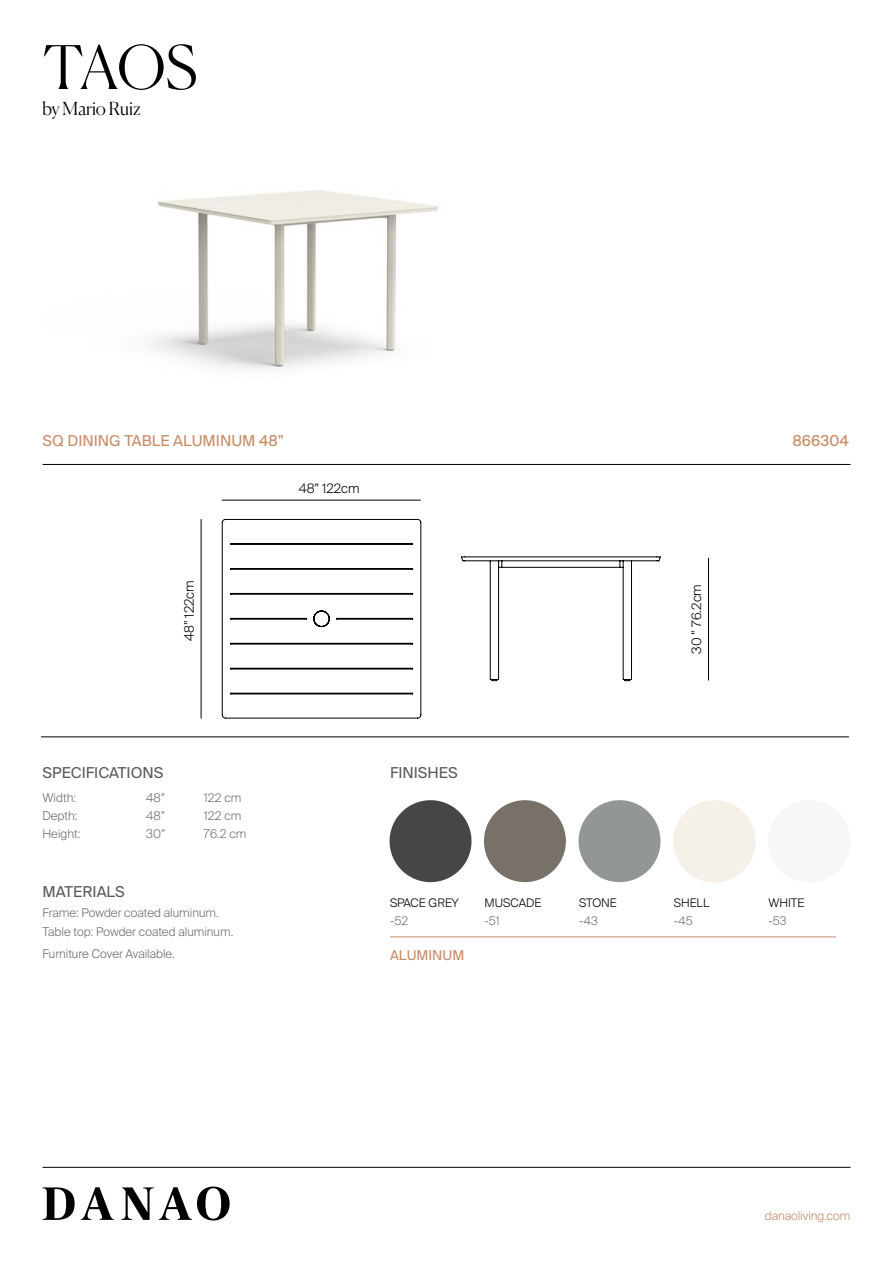
<style>
.page{position:relative;width:893px;height:1263px;background:#fff}
.page>*{position:absolute;margin:0;border:0;box-sizing:border-box;transform-origin:0 0}
.t1{font:300 60px "Canela";color:#000}
.t2{font:300 18px "Canela";letter-spacing:-.005em;color:#000}
.t3{font:15px "Suisse Intl";color:#58595b}
.t4{font:15px "Suisse Intl";color:#c88b66}
.t5{font:13.5px "Suisse Intl";color:#c88b66}
.t6{font:300 13.05px "Suisse Intl";color:#000}
.t7{font:300 12px/19.2px "Suisse Intl";color:#6d6e71}
.t8{font:300 12px "Suisse Intl";color:#c88b66}
.t9{font:300 11.85px "Suisse Intl";color:#000}
.t10{font:300 11.85px "Suisse Intl";color:#6d6e71}
</style>
<div class="page">
<svg style="left:43px;top:1187px;width:32px;height:33px"></svg>
<svg style="left:81px;top:1187px;width:33px;height:33px"></svg>
<svg style="left:121px;top:1186px;width:109px;height:34px"></svg>
<hr style="left:43px;top:1167px;width:807px;height:1px;background:#000">
<img style="left:43px;top:190px;width:508px;height:274px">
<hr style="left:43px;top:464px;width:807px;height:1px;background:#000">
<hr style="left:41px;top:736px;width:808px;height:1px;background:#000">
<hr style="left:390px;top:936px;width:446px;height:1px;background:#c88b66">
<div style="left:673px;top:800px;width:83px;height:82px;background:#f5f0e8;border-radius:50%"></div>
<div style="left:768px;top:800px;width:82px;height:82px;background:#f7f7f6;border-radius:50%"></div>
<div style="left:579px;top:800px;width:81px;height:82px;background:#929695;border-radius:50%"></div>
<div style="left:484px;top:800px;width:82px;height:82px;background:#787169;border-radius:50%"></div>
<div style="left:390px;top:800px;width:81px;height:82px;background:#464647;border-radius:50%"></div>
<hr style="left:708px;top:558px;width:1px;height:122px;background:#000">
<hr style="left:201px;top:519px;width:1px;height:199px;background:#000">
<hr style="left:222px;top:500px;width:198px;height:1px;background:#000">
<svg style="left:221px;top:519px;width:440px;height:200px"></svg>
<h1 class="t1" style="left:43px;top:20px;width:156px">taos</h1>
<h2 class="t2" style="left:43px;top:94px;width:100px">by Mario Ruiz</h2>
<p class="t4" style="left:43px;top:432px;width:243px">SQ DINING TABLE ALUMINUM 48”</p>
<p class="t4" style="left:792px;top:432px;width:58px">866304</p>
<p class="t6" style="left:182px;top:641px;width:62px;rotate:-90deg">48” 122cm</p>
<p class="t6" style="left:299px;top:481px;width:62px">48” 122cm</p>
<p class="t3" style="left:43px;top:764px;width:122px">SPECI FICATIONS</p>
<p class="t3" style="left:390px;top:764px;width:69px">FINISHES</p>
<p class="t7" style="left:43px;top:788px;width:35px">Width:</p>
<p class="t7" style="left:146px;top:788px;width:20px">48”</p>
<p class="t7" style="left:204px;top:788px;width:39px">122 cm</p>
<p class="t7" style="left:43px;top:806px;width:36px">Depth:</p>
<p class="t7" style="left:146px;top:806px;width:20px">48”</p>
<p class="t7" style="left:204px;top:806px;width:39px">122 cm</p>
<p class="t7" style="left:43px;top:824px;width:39px">Height:</p>
<p class="t7" style="left:146px;top:824px;width:21px">30”</p>
<p class="t7" style="left:204px;top:824px;width:44px">76.2 cm</p>
<p class="t3" style="left:43px;top:883px;width:11px">MATE</p>
<p class="t3" style="left:82px;top:883px;width:44px">RIALS</p>
<p class="t7" style="left:43px;top:903px;width:192px">Frame: Powder coated aluminum.<br>Table top: Powder coated aluminum.</p>
<p class="t7" style="left:43px;top:944px;width:134px">Furniture Cover Available.</p>
<p class="t9" style="left:390px;top:896px;width:70px">sPace Grey</p>
<p class="t10" style="left:390px;top:914px;width:20px">-52</p>
<p class="t5" style="left:390px;top:947px;width:76px">ALUMINUM</p>
<p class="t9" style="left:485px;top:896px;width:58px">Muscade</p>
<p class="t10" style="left:485px;top:914px;width:17px">-51</p>
<p class="t9" style="left:579px;top:896px;width:39px">stone</p>
<p class="t10" style="left:579px;top:914px;width:20px">-43</p>
<p class="t6" style="left:689px;top:653px;width:70px;rotate:-90deg">30 ” 76.2cm</p>
<p class="t9" style="left:674px;top:896px;width:37px">sh ell</p>
<p class="t10" style="left:674px;top:914px;width:20px">-45</p>
<p class="t9" style="left:768px;top:896px;width:30px">WHITE</p>
<p class="t10" style="left:768px;top:914px;width:20px">-53</p>
<p class="t8" style="left:765px;top:1209px;width:87px">danaoliving.com</p>
</div>
